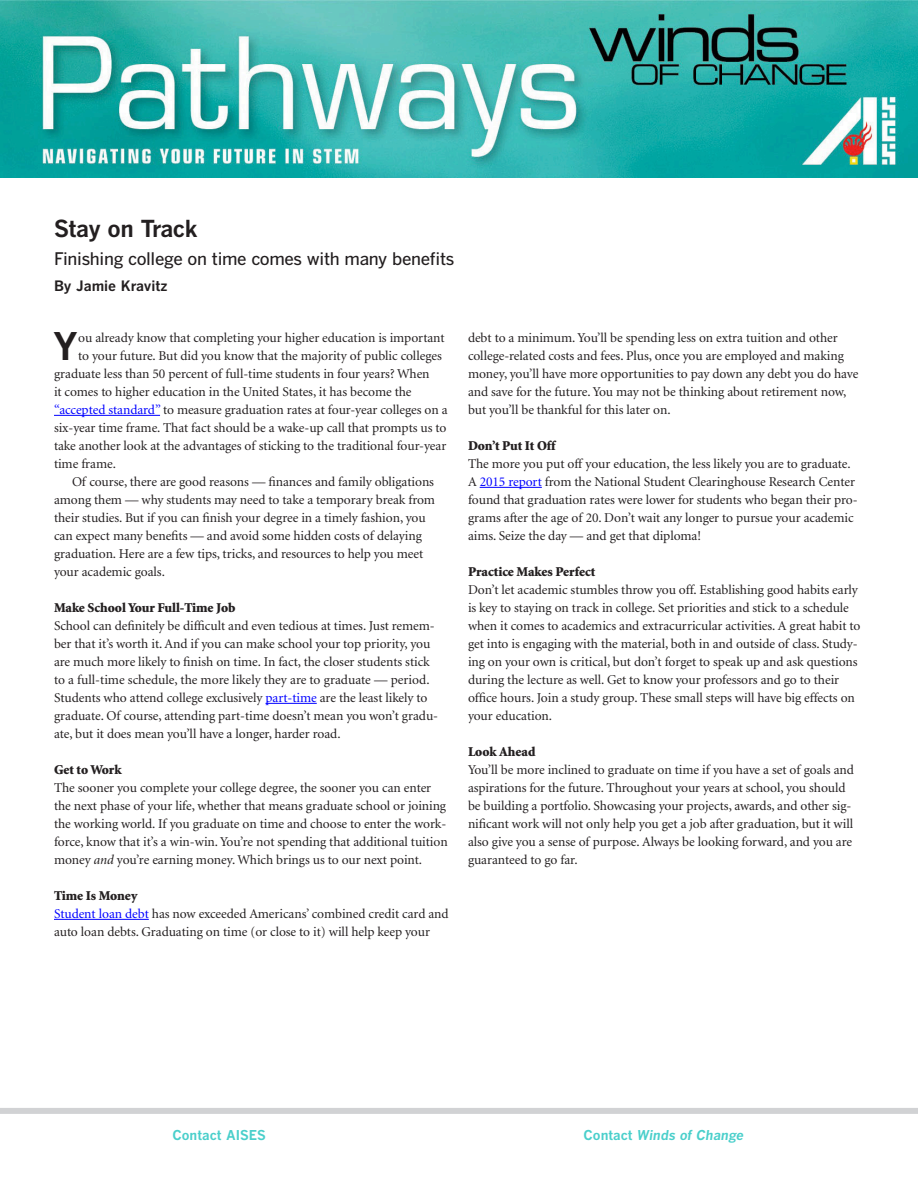
<style>
.page{position:relative;width:918px;height:1188px;background:#fff}
.page>*{position:absolute;margin:0;border:0;box-sizing:border-box;transform-origin:0 0}
.t1{font:700 37.8px "Benton Gothic";color:#231f20}
.t2{font:700 23.25px "Benton Gothic";letter-spacing:-.03em;color:#231f20}
.t3{font:500 17.25px "Benton Gothic";letter-spacing:-.02em;color:#231f20}
.t4{font:700 14.25px "Benton Gothic";color:#231f20}
.t5{font:13.5px/18px "Minion";letter-spacing:-.005em;color:#231f20}
.t6{font:900 13.5px "Minion";letter-spacing:-.005em;color:#231f20}
.t7{font:italic 700 13.5px "Benton Gothic";color:#4acfcb}
.t8{font:700 13.5px "Benton Gothic";color:#4acfcb}
.s1{color:#00f}
.s2{font-style:italic}
.s3{font-style:normal}
</style>
<div class="page">
<hr style="left:54px;top:415px;width:106px;height:1px;background:#00f">
<hr style="left:266px;top:703px;width:51px;height:1px;background:#00f">
<hr style="left:54px;top:919px;width:95px;height:1px;background:#00f">
<hr style="left:480px;top:487px;width:62px;height:1px;background:#00f">
<div style="left:0;top:1108px;width:918px;height:6px;background:#d1d2d4"></div>
<img style="left:0;top:0;width:918px;height:177px">
<p class="t2" style="left:54px;top:215px;width:145px">Stay on Track</p>
<p class="t3" style="left:54px;top:248px;width:402px">Finishing college on time comes with many benefits</p>
<p class="t4" style="left:54px;top:277px;width:115px">By Jamie Kravitz</p>
<p class="t1" style="left:53px;top:323px;width:27px">Y</p>
<p class="t5" style="left:78px;top:329px;width:368px">ou already know that completing your higher education is important</p>
<p class="t5" style="left:78px;top:347px;width:365px">to your future. But did you know that the majority of public colleges</p>
<p class="t5" style="left:54px;top:365px;width:377px">graduate less than 50 percent of full-time students in four years? When</p>
<p class="t5" style="left:54px;top:383px;width:359px">it comes to higher education in the United States, it has become the</p>
<p class="t5" style="left:54px;top:401px;width:395px"><span class="s1">“accepted standard”</span> to measure graduation rates at four-year colleges on a</p>
<p class="t5" style="left:54px;top:419px;width:394px">six-year time frame. That fact should be a wake-up call that prompts us to</p>
<p class="t5" style="left:54px;top:437px;width:394px">take another look at the advantages of sticking to the traditional four-year</p>
<p class="t5" style="left:54px;top:455px;width:63px">time frame.</p>
<p class="t5" style="left:54px;top:473px;width:383px;text-indent:18px">Of course, there are good reasons — finances and family obligations among them — why students may need to take a temporary break from their studies. But if you can finish your degree in a timely fashion, you can expect many benefits — and avoid some hidden costs of delaying graduation. Here are a few tips, tricks, and resources to help you meet your academic goals.</p>
<p class="t6" style="left:54px;top:601px;width:183px">Make School Your Full-Time Job</p>
<p class="t5" style="left:54px;top:617px;width:386px">School can definitely be difficult and even tedious at times. Just remem&shy;ber that it’s worth it. And if you can make school your top priority, you are much more likely to finish on time. In fact, the closer students stick to a full-time schedule, the more likely they are to graduate — period.<br>Students who attend college exclusively <span class="s1">part-time</span> are the least likely to graduate. Of course, attending part-time doesn’t mean you won’t gradu&shy;ate, but it does mean you’ll have a longer, harder road.</p>
<p class="t6" style="left:54px;top:763px;width:69px">Get to Work</p>
<p class="t5" style="left:54px;top:779px;width:395px">The sooner you complete your college degree, the sooner you can enter the next phase of your life, whether that means graduate school or joining the working world. If you graduate on time and choose to enter the work&shy;force, know that it’s a win-win. You’re not spending that additional tuition money <span class="s2">and</span> you’re earning money. Which brings us to our next point.</p>
<p class="t6" style="left:54px;top:889px;width:85px">Time Is Money</p>
<p class="t5" style="left:54px;top:905px;width:396px"><span class="s1">Student loan debt</span> has now exceeded Americans’ combined credit card and auto loan debts. Graduating on time (or close to it) will help keep your</p>
<p class="t5" style="left:468px;top:329px;width:392px">debt to a minimum. You’ll be spending less on extra tuition and other college-related costs and fees. Plus, once you are employed and making money, you’ll have more opportunities to pay down any debt you do have and save for the future. You may not be thinking about retirement now, but you’ll be thankful for this later on.</p>
<p class="t6" style="left:468px;top:439px;width:89px">Don’t Put It Off</p>
<p class="t5" style="left:468px;top:455px;width:391px">The more you put off your education, the less likely you are to graduate.<br>A <span class="s1">2015 report</span> from the National Student Clearinghouse Research Center found that graduation rates were lower for students who began their pro&shy;grams after the age of 20. Don’t wait any longer to pursue your academic aims. Seize the day — and get that diploma!</p>
<p class="t6" style="left:468px;top:565px;width:129px">Practice Makes Perfect</p>
<p class="t5" style="left:468px;top:581px;width:394px">Don’t let academic stumbles throw you off. Establishing good habits early is key to staying on track in college. Set priorities and stick to a schedule when it comes to academics and extracurricular activities. A great habit to get into is engaging with the material, both in and outside of class. Study&shy;ing on your own is critical, but don’t forget to speak up and ask questions during the lecture as well. Get to know your professors and go to their office hours. Join a study group. These small steps will have big effects on your education.</p>
<p class="t6" style="left:468px;top:745px;width:69px">Look Ahead</p>
<p class="t5" style="left:468px;top:761px;width:387px">You’ll be more inclined to graduate on time if you have a set of goals and aspirations for the future. Throughout your years at school, you should be building a portfolio. Showcasing your projects, awards, and other sig&shy;nificant work will not only help you get a job after graduation, but it will also give you a sense of purpose. Always be looking forward, and you are guaranteed to go far.</p>
<p class="t8" style="left:172px;top:1127px;width:95px">Contact AISES</p>
<p class="t7" style="left:584px;top:1127px;width:162px"><span class="s3">Contact</span> Winds of Change</p>
</div>
